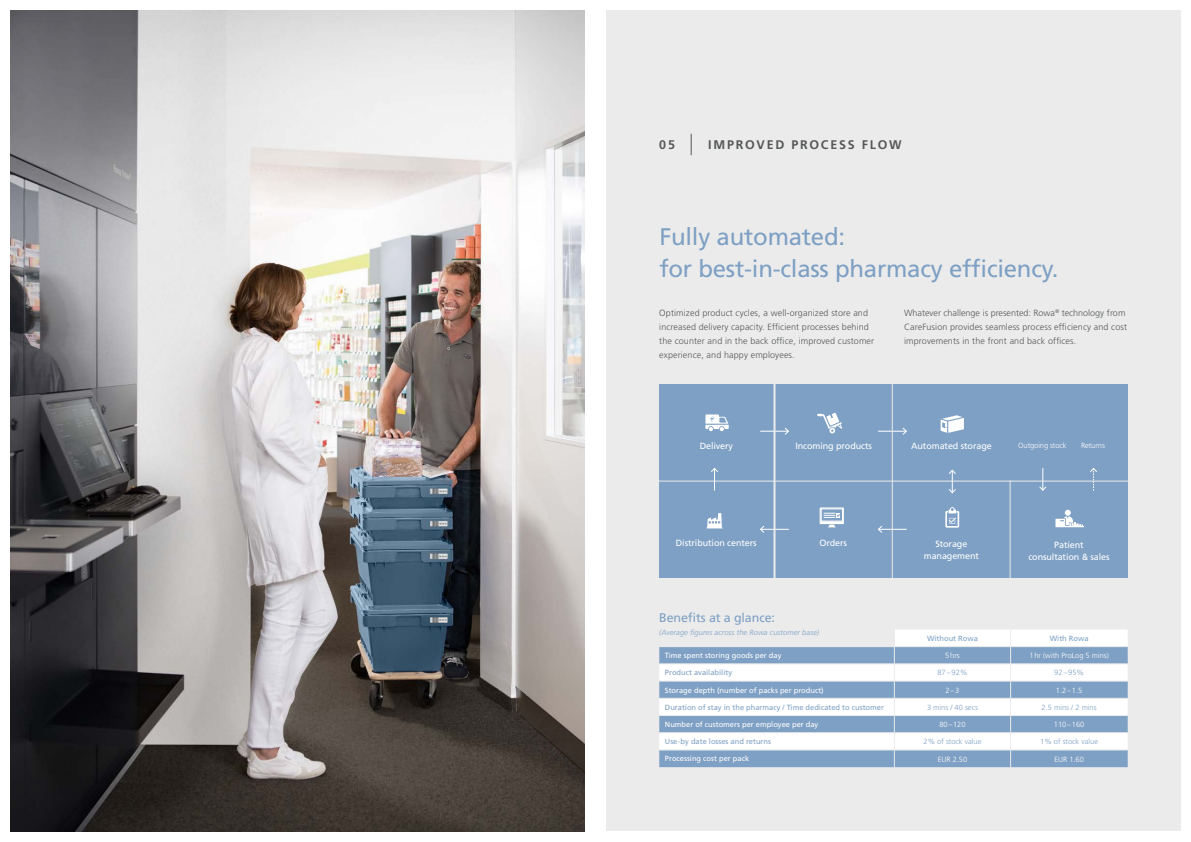
<style>
.page{position:relative;width:1191px;height:842px;background:#fff}
.page>*{position:absolute;margin:0;border:0;box-sizing:border-box;transform-origin:0 0}
.t1{font:24px/31.9px "Frutiger";letter-spacing:-.01em;color:#7ea0c4}
.t2{font:700 12.5px "Frutiger";letter-spacing:.14em;color:#555759}
.t3{font:12.5px "Frutiger";letter-spacing:-.01em;color:#7ea0c4}
.t4{font:300 9px/14px "Frutiger";letter-spacing:.01em;color:#555759}
.t5{font:9px/12px "Frutiger";letter-spacing:-.01em;color:#fff;text-align:center}
.t6{font:7.5px "Frutiger";color:#fff}
.t7{font:7.5px "Frutiger";color:#7ea0c4}
.t8{font:300 7.5px "Frutiger";color:#fff}
.t9{font:300 7.5px "Frutiger";color:#7ea0c4}
.t10{font:italic 300 7.5px "Frutiger";letter-spacing:.01em;color:#7ea0c4}
</style>
<div class="page">
<div style="left:606px;top:11px;width:574px;height:820px;background:#ebebeb"></div>
<div style="left:659px;top:384px;width:468px;height:194px;background:#7ea0c4"></div>
<img style="left:11px;top:11px;width:574px;height:820px">
<svg style="left:706px;top:513px;width:16px;height:15px"></svg>
<svg style="left:945px;top:507px;width:14px;height:21px"></svg>
<svg style="left:1055px;top:510px;width:29px;height:17px"></svg>
<svg style="left:878px;top:427px;width:29px;height:8px"></svg>
<svg style="left:760px;top:427px;width:29px;height:8px"></svg>
<svg style="left:878px;top:525px;width:28px;height:8px"></svg>
<svg style="left:760px;top:525px;width:29px;height:8px"></svg>
<svg style="left:948px;top:470px;width:8px;height:23px"></svg>
<svg style="left:1039px;top:468px;width:7px;height:23px"></svg>
<svg style="left:710px;top:468px;width:8px;height:23px"></svg>
<svg style="left:1089px;top:468px;width:8px;height:23px"></svg>
<svg style="left:817px;top:413px;width:25px;height:20px"></svg>
<svg style="left:940px;top:415px;width:24px;height:18px"></svg>
<svg style="left:819px;top:507px;width:25px;height:20px"></svg>
<hr style="left:654px;top:481px;width:484px;height:1px;background:#ebebeb">
<hr style="left:773px;top:382px;width:2px;height:203px;background:#ebebeb">
<hr style="left:892px;top:382px;width:1px;height:203px;background:#ebebeb">
<hr style="left:1010px;top:481px;width:1px;height:104px;background:#ebebeb">
<svg style="left:705px;top:414px;width:23px;height:17px"></svg>
<svg style="left:690px;top:134px;width:1px;height:21px"></svg>
<div style="left:895px;top:630px;width:232px;height:16px;background:#fff"></div>
<svg style="left:659px;top:647px;width:468px;height:120px;background:#b6c9dd"></svg>
<svg style="left:894px;top:647px;width:1px;height:120px"></svg>
<svg style="left:1010px;top:630px;width:1px;height:137px"></svg>
<hr style="left:659px;top:664px;width:235px;height:1px;background:#ebebeb">
<hr style="left:894px;top:664px;width:116px;height:1px;background:#ebebeb">
<hr style="left:1010px;top:664px;width:117px;height:1px;background:#ebebeb">
<hr style="left:659px;top:681px;width:235px;height:1px;background:#ebebeb">
<hr style="left:894px;top:681px;width:116px;height:1px;background:#ebebeb">
<hr style="left:1010px;top:681px;width:117px;height:1px;background:#ebebeb">
<hr style="left:659px;top:698px;width:235px;height:1px;background:#ebebeb">
<hr style="left:894px;top:698px;width:116px;height:1px;background:#ebebeb">
<hr style="left:1010px;top:698px;width:117px;height:1px;background:#ebebeb">
<hr style="left:659px;top:715px;width:235px;height:1px;background:#ebebeb">
<hr style="left:894px;top:715px;width:116px;height:1px;background:#ebebeb">
<hr style="left:1010px;top:715px;width:117px;height:1px;background:#ebebeb">
<hr style="left:659px;top:732px;width:235px;height:1px;background:#ebebeb">
<hr style="left:894px;top:732px;width:116px;height:1px;background:#ebebeb">
<hr style="left:1010px;top:732px;width:117px;height:1px;background:#ebebeb">
<hr style="left:659px;top:750px;width:235px;height:1px;background:#ebebeb">
<hr style="left:894px;top:750px;width:116px;height:1px;background:#ebebeb">
<hr style="left:1010px;top:750px;width:117px;height:1px;background:#ebebeb">
<hr style="left:1010px;top:646px;width:117px;height:1px;background:#ebebeb">
<h2 class="t2" style="left:659px;top:137px;width:17px">05</h2>
<h2 class="t2" style="left:708px;top:137px;width:195px">IMPROVED PROCESS FLOW</h2>
<h1 class="t1" style="left:659px;top:221px;width:400px">Fully automated:<br>for best-in-class pharmacy efficiency.</h1>
<p class="t4" style="left:659px;top:306px;width:216px">Optimized product cycles, a well-organized store and increased delivery capacity. Efficient processes behind the counter and in the back office, improved customer experience, and happy employees.</p>
<p class="t4" style="left:904px;top:306px;width:224px">Whatever challenge is presented: Rowa<sup>®</sup> technology from<br>CareFusion provides seamless process efficiency and cost improvements in the front and back offices.</p>
<p class="t5" style="left:699px;top:439px;width:35px">Delivery</p>
<p class="t5" style="left:676px;top:537px;width:82px">Distribution centers</p>
<p class="t5" style="left:795px;top:439px;width:78px">Incoming products</p>
<p class="t5" style="left:911px;top:439px;width:82px">Automated storage</p>
<p class="t8" style="left:1018px;top:441px;width:50px">Outgoing stock</p>
<p class="t8" style="left:1081px;top:441px;width:25px">Returns</p>
<p class="t5" style="left:819px;top:537px;width:29px">Orders</p>
<p class="t5" style="left:923px;top:538px;width:57px">Storage management</p>
<p class="t5" style="left:1028px;top:538px;width:83px">Patient consultation &amp; sales</p>
<h2 class="t3" style="left:659px;top:610px;width:117px">Benefits at a glance:</h2>
<p class="t10" style="left:659px;top:628px;width:161px">(Average figures across the Rowa customer base)</p>
<p class="t7" style="left:927px;top:634px;width:52px">Without Rowa</p>
<p class="t7" style="left:1049px;top:634px;width:40px">With Rowa</p>
<p class="t6" style="left:665px;top:651px;width:118px">Time spent storing goods per day</p>
<p class="t8" style="left:945px;top:651px;width:16px">5hrs</p>
<p class="t8" style="left:1029px;top:651px;width:81px">1hr (with ProLog 5 mins)</p>
<p class="t7" style="left:665px;top:668px;width:69px">Product availability</p>
<p class="t9" style="left:937px;top:668px;width:32px">87 –92%</p>
<p class="t9" style="left:1054px;top:668px;width:31px">92–95%</p>
<p class="t6" style="left:665px;top:685px;width:160px">Storage depth (number of packs per product)</p>
<p class="t8" style="left:945px;top:686px;width:15px">2–3</p>
<p class="t8" style="left:1056px;top:686px;width:28px">1.2–1.5</p>
<p class="t7" style="left:665px;top:703px;width:220px">Duration of stay in the pharmacy / Time dedicated to customer</p>
<p class="t9" style="left:927px;top:703px;width:52px">3 mins / 40 secs</p>
<p class="t9" style="left:1041px;top:703px;width:57px">2.5 mins / 2 mins</p>
<p class="t6" style="left:665px;top:720px;width:155px">Number of customers per employee per day</p>
<p class="t8" style="left:939px;top:720px;width:28px">80–120</p>
<p class="t8" style="left:1053px;top:720px;width:32px">110–160</p>
<p class="t7" style="left:665px;top:737px;width:108px">Use-by date losses and returns</p>
<p class="t9" style="left:923px;top:737px;width:59px">2% of stock value</p>
<p class="t9" style="left:1040px;top:737px;width:59px">1% of stock value</p>
<p class="t6" style="left:665px;top:754px;width:86px">Processing cost per pack</p>
<p class="t8" style="left:937px;top:755px;width:31px">EUR 2.50</p>
<p class="t8" style="left:1054px;top:755px;width:31px">EUR 1.60</p>
</div>
